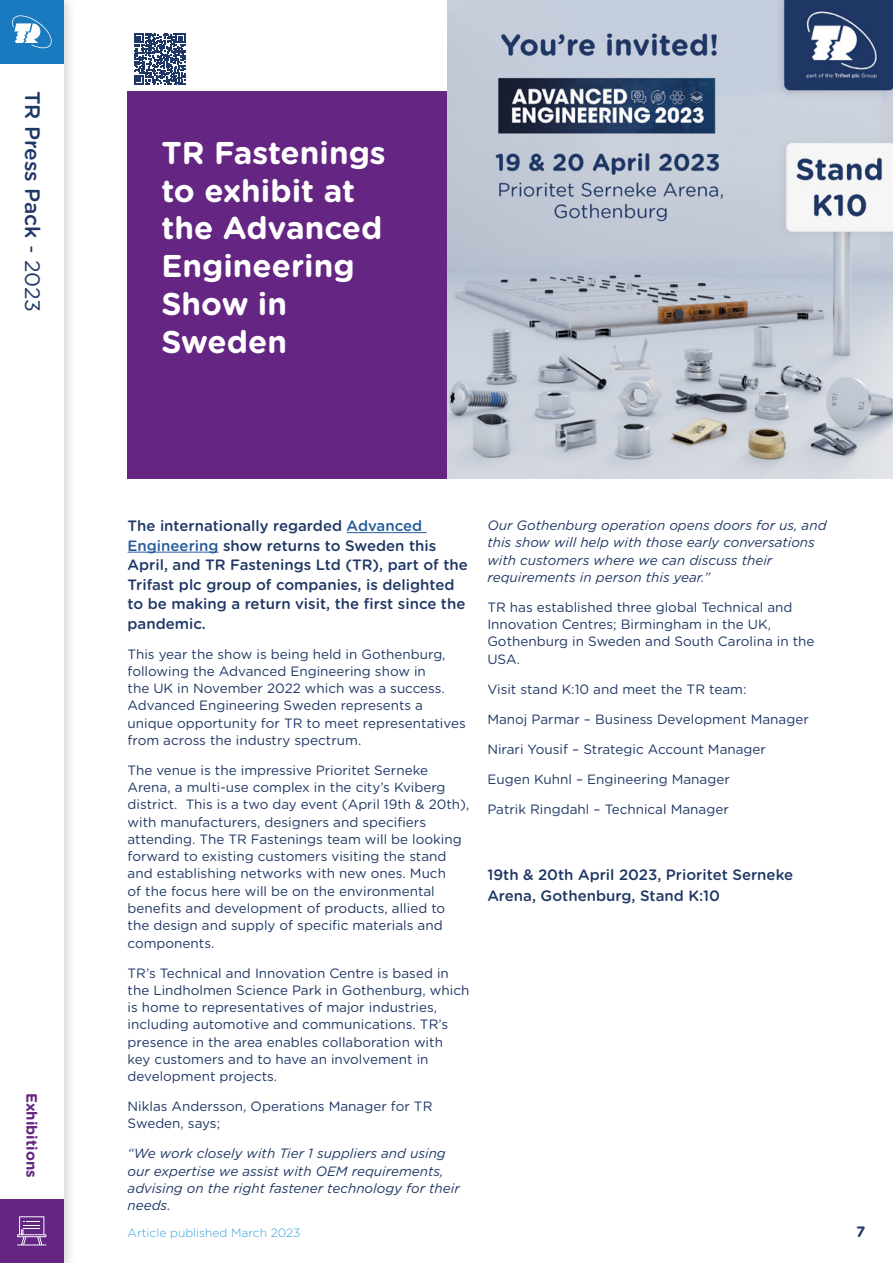
<style>
.page{position:relative;width:893px;height:1263px;background:#fff}
.page>*{position:absolute;margin:0;border:0;box-sizing:border-box;transform-origin:0 0}
.t1{font:700 31.5px/37.8px "Gotham Rounded";color:#fff}
.t2{font:500 21px "Gotham Rounded";color:#1f3765}
.t3{font:500 15px/19.5px "Gotham Rounded";color:#1f3765}
.t4{font:700 15px "Gotham Rounded";color:#642682}
.t5{font:700 15px "Gotham Rounded";color:#1f3765}
.t6{font:13.5px/17.2px "Gotham Rounded";color:#1f3765}
.t7{font:italic 13.5px/17.2px "Gotham Rounded";color:#1f3765}
.t8{font:300 12px "Gotham Rounded";color:#38a2dc}
.s1{font-weight:400}
.s2{color:#275b9b}
</style>
<div class="page">
<div style="left:0;top:0;width:77px;height:1263px;background:#000;opacity:.15"></div>
<div style="left:0;top:0;width:64px;height:1263px;background:#fff"></div>
<div style="left:0;top:1199px;width:64px;height:64px;background:#642682"></div>
<div style="left:0;top:0;width:64px;height:64px;background:#1a7abf"></div>
<svg style="left:12px;top:15px;width:40px;height:34px"></svg>
<svg style="left:17px;top:1216px;width:29px;height:29px"></svg>
<div style="left:128px;top:91px;width:320px;height:387px;background:#642682"></div>
<svg style="left:134px;top:33px;width:51px;height:52px"></svg>
<hr style="left:347px;top:532px;width:80px;height:1px;background:#275b9b">
<hr style="left:128px;top:552px;width:91px;height:1px;background:#275b9b">
<img style="left:448px;top:0;width:445px;height:478px">
<h2 class="t2" style="left:47px;top:91px;width:223px;rotate:90deg">TR Press Pack <span class="s1">- 2023</span></h2>
<p class="t4" style="left:43px;top:1093px;width:86px;rotate:90deg">Exhibitions</p>
<h1 class="t1" style="left:161px;top:132px;width:226px">TR Fastenings to exhibit at the Advanced<br>Engineering<br>Show in<br>Sweden</h1>
<p class="t3" style="left:128px;top:515px;width:342px">The internationally regarded <span class="s2">Advanced Engineering</span> show returns to Sweden this April, and TR Fastenings Ltd (TR), part of the Trifast plc group of companies, is delighted to be making a return visit, the first since the pandemic.</p>
<p class="t6" style="left:128px;top:645px;width:340px">This year the show is being held in Gothenburg, following the Advanced Engineering show in<br>the UK in November 2022 which was a success.<br>Advanced Engineering Sweden represents a unique opportunity for TR to meet representatives from across the industry spectrum.</p>
<p class="t6" style="left:128px;top:761px;width:343px">The venue is the impressive Prioritet Serneke Arena, a multi-use complex in the city’s Kviberg district. This is a two day event (April 19th &amp; 20th), with manufacturers, designers and specifiers attending. The TR Fastenings team will be looking forward to existing customers visiting the stand and establishing networks with new ones. Much<br>of the focus here will be on the environmental benefits and development of products, allied to the design and supply of specific materials and components.</p>
<p class="t6" style="left:128px;top:963px;width:343px">TR’s Technical and Innovation Centre is based in the Lindholmen Science Park in Gothenburg, which is home to representatives of major industries, including automotive and communications. TR’s presence in the area enables collaboration with<br>key customers and to have an involvement in development projects.</p>
<p class="t6" style="left:128px;top:1097px;width:306px">Niklas Andersson, Operations Manager for TR<br>Sweden, says;</p>
<p class="t7" style="left:128px;top:1144px;width:334px">“We work closely with Tier 1 suppliers and using our expertise we assist with OEM requirements, advising on the right fastener technology for their needs.</p>
<p class="t8" style="left:128px;top:1224px;width:175px">Article published March 2023</p>
<p class="t7" style="left:487px;top:516px;width:341px">Our Gothenburg operation opens doors for us, and this show will help with those early conversations with customers where we can discuss their requirements in person this year.”</p>
<p class="t6" style="left:487px;top:598px;width:329px">TR has established three global Technical and Innovation Centres; Birmingham in the UK, Gothenburg in Sweden and South Carolina in the USA.</p>
<p class="t6" style="left:487px;top:680px;width:261px">Visit stand K:10 and meet the TR team:</p>
<p class="t6" style="left:487px;top:710px;width:323px">Manoj Parmar – Business Development Manager</p>
<p class="t6" style="left:487px;top:740px;width:280px">Nirari Yousif – Strategic Account Manager</p>
<p class="t6" style="left:487px;top:770px;width:244px">Eugen Kuhnl – Engineering Manager</p>
<p class="t6" style="left:487px;top:800px;width:243px">Patrik Ringdahl – Technical Manager</p>
<p class="t3" style="left:487px;top:863px;width:307px;line-height:21px">19th &amp; 20th April 2023, Prioritet Serneke<br>Arena, Gothenburg, Stand K:10</p>
<p class="t5" style="left:856px;top:1220px;width:11px">7</p>
</div>
